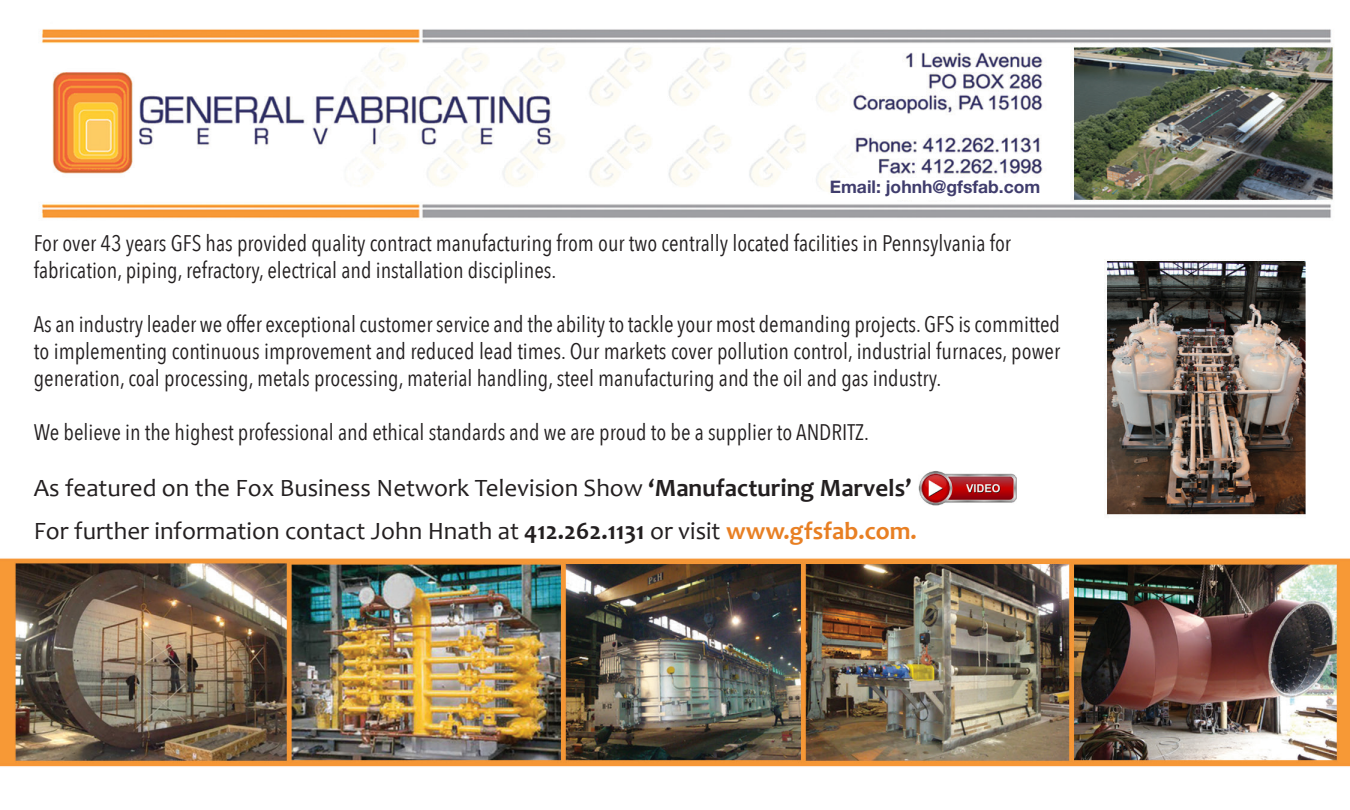
<style>
.page{position:relative;width:1350px;height:810px;background:#fff}
.page>*{position:absolute;margin:0;border:0;box-sizing:border-box;transform-origin:0 0}
.t1{font:25px "Candara";color:#231f20}
.t2{font:22.5px/27px "Avenir Next Condensed";color:#231f20}
.t3{font:700 17.5px "Helvetica Neue";color:#403d6d}
.s1{font-weight:700}
.s2{font-weight:700;color:#e87f23}
</style>
<div class="page">
<img style="left:0;top:29px;width:1350px;height:738px">
<img style="left:918px;top:471px;width:98px;height:35px">
<div style="left:837px;top:178px;width:211px;height:22px;background:#fff"></div>
<p class="t3" style="left:830px;top:173px;width:212px">Email: johnh@gfsfab.com</p>
<p class="t2" style="left:34px;top:229px;width:979px">For over 43 years GFS has provided quality contract manufacturing from our two centrally located facilities in Pennsylvania for fabrication, piping, refractory, electrical and installation disciplines.</p>
<p class="t2" style="left:34px;top:310px;width:1028px;text-align:justify">As an industry leader we offer exceptional customer service and the ability to tackle your most demanding projects. GFS is committed to implementing continuous improvement and reduced lead times. Our markets cover pollution control, industrial furnaces, power generation, coal processing, metals processing, material handling, steel manufacturing and the oil and gas industry.</p>
<p class="t2" style="left:34px;top:418px;width:837px">We believe in the highest professional and ethical standards and we are proud to be a supplier to ANDRITZ.</p>
<p class="t1" style="left:34px;top:472px;width:879px">As featured on the Fox Business Network Television Show <span class="s1">‘Manufacturing Marvels’</span></p>
<p class="t1" style="left:34px;top:515px;width:885px">For further information contact John Hnath at <span class="s1">412.262.1131</span> or visit <span class="s2">www.gfsfab.com.</span></p>
</div>
